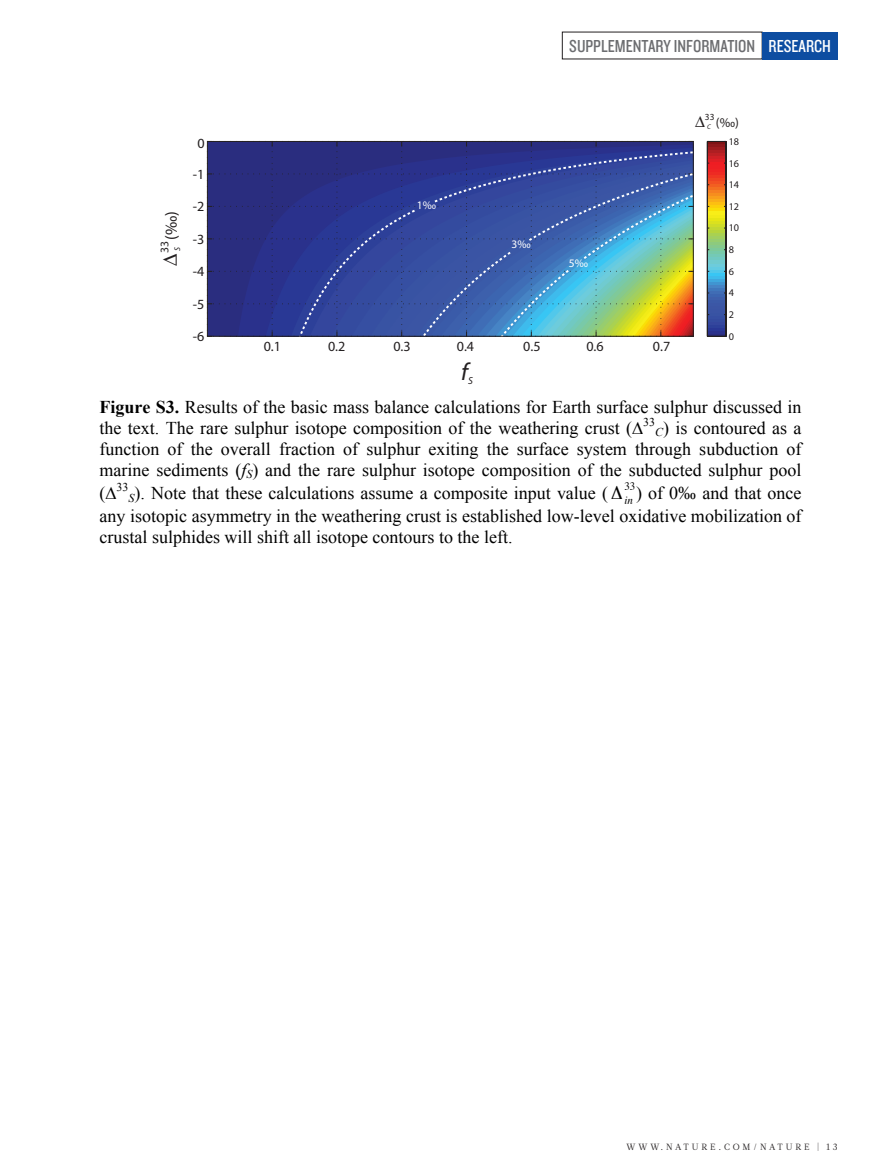
<style>
.page{position:relative;width:893px;height:1174px;background:#fff}
.page>*{position:absolute;margin:0;border:0;box-sizing:border-box;transform-origin:0 0}
.t1{font:italic 24.45px "Myriad Pro";color:#231f20}
.t2{font:18px/20.7px "Times New Roman";color:#000}
.t3{font:18px "Knockout 29 Junior Ltweight";color:#6c6d70}
.t4{font:16.65px "Myriad Pro";color:#231f20}
.t5{font:14.1px "Myriad Pro";color:#231f20}
.t6{font:13.35px "Myriad Pro";color:#231f20}
.t7{font:12px "Times New Roman";color:#000}
.t8{font:11.7px "Myriad Pro";color:#231f20}
.t9{font:11.55px "Myriad Pro";color:#fff}
.t10{font:11.4px "Times";color:#000;scale:.96 1}
.t11{font:10.2px "Myriad Pro";color:#231f20}
.t12{font:italic 10.2px "Myriad Pro";color:#231f20}
.t13{font:9.3px "Myriad Pro";color:#231f20}
.t14{font:9px "Glosa Math";letter-spacing:.315em;color:#231f20}
.t15{font:italic 8.4px "Myriad Pro";color:#231f20}
.t16{font:italic 6.6px "Myriad Pro";color:#231f20}
.s1{color:#fff}
.s2{font-weight:700}
.s3{font-style:italic}
</style>
<div class="page">
<div style="left:762px;top:32px;width:76px;height:27px;background:#0d4da1"></div>
<img style="left:708px;top:142px;width:18px;height:194px">
<hr style="left:726px;top:141px;width:1px;height:195px;background:#231f20">
<hr style="left:707px;top:141px;width:1px;height:195px;background:#231f20">
<svg style="left:708px;top:141px;width:18px;height:1px"></svg>
<svg style="left:707px;top:336px;width:19px;height:1px"></svg>
<svg style="left:209px;top:143px;width:483px;height:192px;background:#3e5797"></svg>
<div style="left:207px;top:141px;width:487px;height:196px;border:1px solid #231f20"></div>
<p class="t3" style="left:569px;top:34px;width:263px">SUPPLEMENTARY INFORMATION <span class="s1">RESEARCH</span></p>
<p class="t4" style="left:162px;top:240px;width:30px;rotate:-90deg">(‰)</p>
<p class="t15" style="left:173px;top:251px;width:5px;rotate:-90deg">S</p>
<p class="t8" style="left:158px;top:266px;width:26px;rotate:-90deg">∆33</p>
<p class="t5" style="left:198px;top:136px;width:9px">0</p>
<p class="t5" style="left:193px;top:166px;width:13px">-1</p>
<p class="t5" style="left:193px;top:199px;width:13px">-2</p>
<p class="t5" style="left:193px;top:232px;width:13px">-3</p>
<p class="t5" style="left:193px;top:264px;width:13px">-4</p>
<p class="t5" style="left:193px;top:296px;width:13px">-5</p>
<p class="t5" style="left:193px;top:328px;width:13px">-6</p>
<p class="t9" style="left:417px;top:199px;width:21px">1‰</p>
<p class="t9" style="left:511px;top:238px;width:21px">3‰</p>
<p class="t9" style="left:569px;top:256px;width:21px">5‰</p>
<p class="t5" style="left:264px;top:338px;width:19px">0.1</p>
<p class="t5" style="left:328px;top:338px;width:19px">0.2</p>
<p class="t5" style="left:393px;top:338px;width:19px">0.3</p>
<p class="t5" style="left:457px;top:338px;width:19px">0.4</p>
<p class="t5" style="left:523px;top:338px;width:19px">0.5</p>
<p class="t5" style="left:586px;top:338px;width:19px">0.6</p>
<p class="t5" style="left:653px;top:338px;width:19px">0.7</p>
<p class="t1" style="left:461px;top:359px;width:8px">f</p>
<p class="t12" style="left:468px;top:375px;width:6px">S</p>
<p class="t13" style="left:695px;top:112px;width:21px">∆33</p>
<p class="t6" style="left:716px;top:115px;width:24px">(‰)</p>
<p class="t16" style="left:707px;top:123px;width:5px">C</p>
<p class="t11" style="left:729px;top:136px;width:12px">18</p>
<p class="t11" style="left:729px;top:157px;width:12px">16</p>
<p class="t11" style="left:729px;top:179px;width:12px">14</p>
<p class="t11" style="left:729px;top:201px;width:12px">12</p>
<p class="t11" style="left:729px;top:222px;width:12px">10</p>
<p class="t11" style="left:729px;top:244px;width:7px">8</p>
<p class="t11" style="left:729px;top:266px;width:7px">6</p>
<p class="t11" style="left:729px;top:287px;width:7px">4</p>
<p class="t11" style="left:729px;top:309px;width:7px">2</p>
<p class="t11" style="left:729px;top:331px;width:7px">0</p>
<p class="t2" style="left:100px;top:397px;width:703px"><span class="s2">Figure S3.</span> Results of the basic mass balance calculations for Earth surface sulphur discussed in the text. The rare sulphur isotope composition of the weathering crust (∆</p>
<p class="t7" style="left:643px;top:414px;width:13px">33</p>
<p class="t2" style="left:99px;top:417px;width:704px;text-align:justify;text-indent:556px"><sub>C</sub>) is contoured as a function of the overall fraction of sulphur exiting the surface system through subduction of marine sediments (<span class="s3">f</span><sub>S</sub>) and the rare sulphur isotope composition of the subducted sulphur pool</p>
<p class="t2" style="left:100px;top:483px;width:19px">(∆</p>
<p class="t7" style="left:117px;top:479px;width:13px">33</p>
<p class="t2" style="left:129px;top:483px;width:675px"><sub>S</sub>). Note that these calculations assume a composite input value ( <sub>in</sub> ) of 0‰ and that once</p>
<p class="t10" style="left:624px;top:476px;width:13px">33</p>
<p class="t2" style="left:100px;top:505px;width:704px">any isotopic asymmetry in the weathering crust is established low-level oxidative mobilization of crustal sulphides will shift all isotope contours to the left.</p>
<p class="t14" style="left:627px;top:1141px;width:213px">WWW.NATURE.COM/NATURE | 13</p>
</div>
